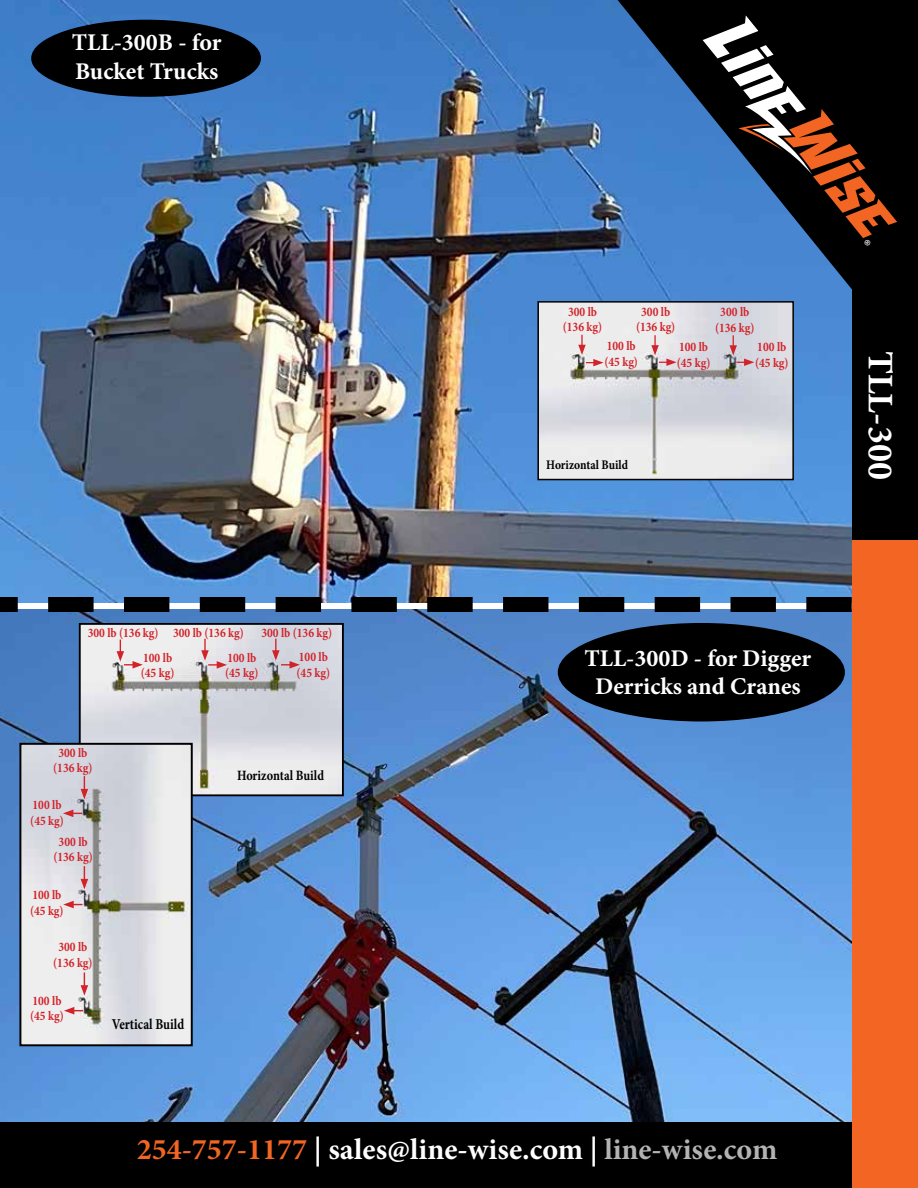
<style>
.page{position:relative;width:918px;height:1188px;background:#fff}
.page>*{position:absolute;margin:0;border:0;box-sizing:border-box;transform-origin:0 0}
.t1{font:700 36px "Minion Pro";color:#fff}
.t2{font:700 30px "Minion Pro";color:#fff}
.t3{font:700 24px/28.8px "Minion Pro";color:#fff}
.t4{font:700 15px "Minion Pro";letter-spacing:.005em;color:#000;scale:.83 1}
.t5{font:700 14.25px "Minion Pro";color:#000;scale:.86 1}
.t6{font:700 13.05px/15.8px "Minion Pro";color:#d2232a;scale:.88 1}
.t7{font:700 13.05px "Minion Pro";color:#000;scale:.88 1}
.s1{color:#f26522}
.s2{color:#b3b3b3}
</style>
<div class="page">
<img style="left:0;top:0;width:852px;height:597px">
<img style="left:0;top:612px;width:852px;height:510px">
<svg style="left:618px;top:0;width:300px;height:329px"></svg>
<div style="left:0;top:1122px;width:880px;height:66px;background:#000"></div>
<div style="left:852px;top:529px;width:66px;height:659px;background:#f26522"></div>
<div style="left:852px;top:284px;width:66px;height:256px;background:#000"></div>
<svg style="left:0;top:597px;width:852px;height:15px"></svg>
<div style="left:31px;top:20px;width:230px;height:77px;background:#000;border-radius:50%"></div>
<div style="left:558px;top:623px;width:287px;height:99px;background:#000;border-radius:50%"></div>
<img style="left:540px;top:304px;width:251px;height:173px">
<div style="left:537px;top:301px;width:257px;height:179px;border:2px solid #000"></div>
<svg style="left:578px;top:335px;width:26px;height:31px"></svg>
<svg style="left:651px;top:335px;width:26px;height:31px"></svg>
<svg style="left:730px;top:335px;width:24px;height:31px"></svg>
<img style="left:82px;top:626px;width:259px;height:167px">
<div style="left:79px;top:623px;width:265px;height:173px;border:2px solid #000"></div>
<svg style="left:117px;top:640px;width:26px;height:29px"></svg>
<svg style="left:201px;top:639px;width:26px;height:30px"></svg>
<svg style="left:272px;top:639px;width:28px;height:30px"></svg>
<img style="left:22px;top:746px;width:168px;height:297px">
<div style="left:19px;top:743px;width:174px;height:303px;border:2px solid #000"></div>
<svg style="left:81px;top:776px;width:7px;height:23px"></svg>
<svg style="left:81px;top:866px;width:7px;height:23px"></svg>
<svg style="left:81px;top:972px;width:7px;height:24px"></svg>
<svg style="left:64px;top:1007px;width:19px;height:7px"></svg>
<svg style="left:63px;top:901px;width:19px;height:7px"></svg>
<svg style="left:63px;top:810px;width:19px;height:7px"></svg>
<svg style="left:703px;top:15px;width:194px;height:232px"></svg>
<h3 class="t3" style="left:72px;top:28px;width:151px">TLL-300B - for<br>Bucket Trucks</h3>
<p class="t6" style="left:563px;top:303px;width:46px;text-align:center">300 lb (136 kg)</p>
<p class="t6" style="left:715px;top:304px;width:46px;text-align:center">300 lb (136 kg)</p>
<p class="t6" style="left:636px;top:303px;width:46px;text-align:center">300 lb (136 kg)</p>
<p class="t6" style="left:604px;top:338px;width:40px">100 lb (45 kg)</p>
<p class="t6" style="left:677px;top:339px;width:40px">100 lb (45 kg)</p>
<p class="t7" style="left:546px;top:456px;width:94px">Horizontal Build</p>
<p class="t6" style="left:755px;top:339px;width:40px">100 lb (45 kg)</p>
<h1 class="t1" style="left:906px;top:351px;width:131px;rotate:90deg">TLL-300</h1>
<p class="t6" style="left:173px;top:625px;width:82px">300 lb (136 kg)</p>
<p class="t6" style="left:299px;top:621px;width:39px;line-height:23.7px;text-indent:-38px">300 lb (136 kg)<br>100 lb</p>
<p class="t6" style="left:297px;top:665px;width:40px">(45 kg)</p>
<p class="t6" style="left:88px;top:625px;width:82px">300 lb (136 kg)</p>
<p class="t6" style="left:141px;top:649px;width:40px">100 lb (45 kg)</p>
<p class="t6" style="left:225px;top:649px;width:40px">100 lb (45 kg)</p>
<p class="t6" style="left:53px;top:744px;width:46px;text-align:center">300 lb (136 kg)</p>
<p class="t6" style="left:30px;top:797px;width:40px">100 lb (45 kg)</p>
<p class="t6" style="left:53px;top:833px;width:46px;text-align:center">300 lb (136 kg)</p>
<p class="t6" style="left:30px;top:887px;width:40px">100 lb (45 kg)</p>
<p class="t6" style="left:53px;top:939px;width:46px;text-align:center">300 lb (136 kg)</p>
<p class="t6" style="left:30px;top:992px;width:40px">100 lb (45 kg)</p>
<p class="t4" style="left:112px;top:1014px;width:89px">Vertical Build</p>
<p class="t5" style="left:237px;top:765px;width:103px">Horizontal Build</p>
<h3 class="t3" style="left:584px;top:643px;width:228px;text-align:center">TLL-300D - for Digger<br>Derricks and Cranes</h3>
<h2 class="t2" style="left:137px;top:1128px;width:642px"><span class="s1">254-757-1177</span> | sales@line-wise.com | <span class="s2">line-wise.com</span></h2>
</div>
